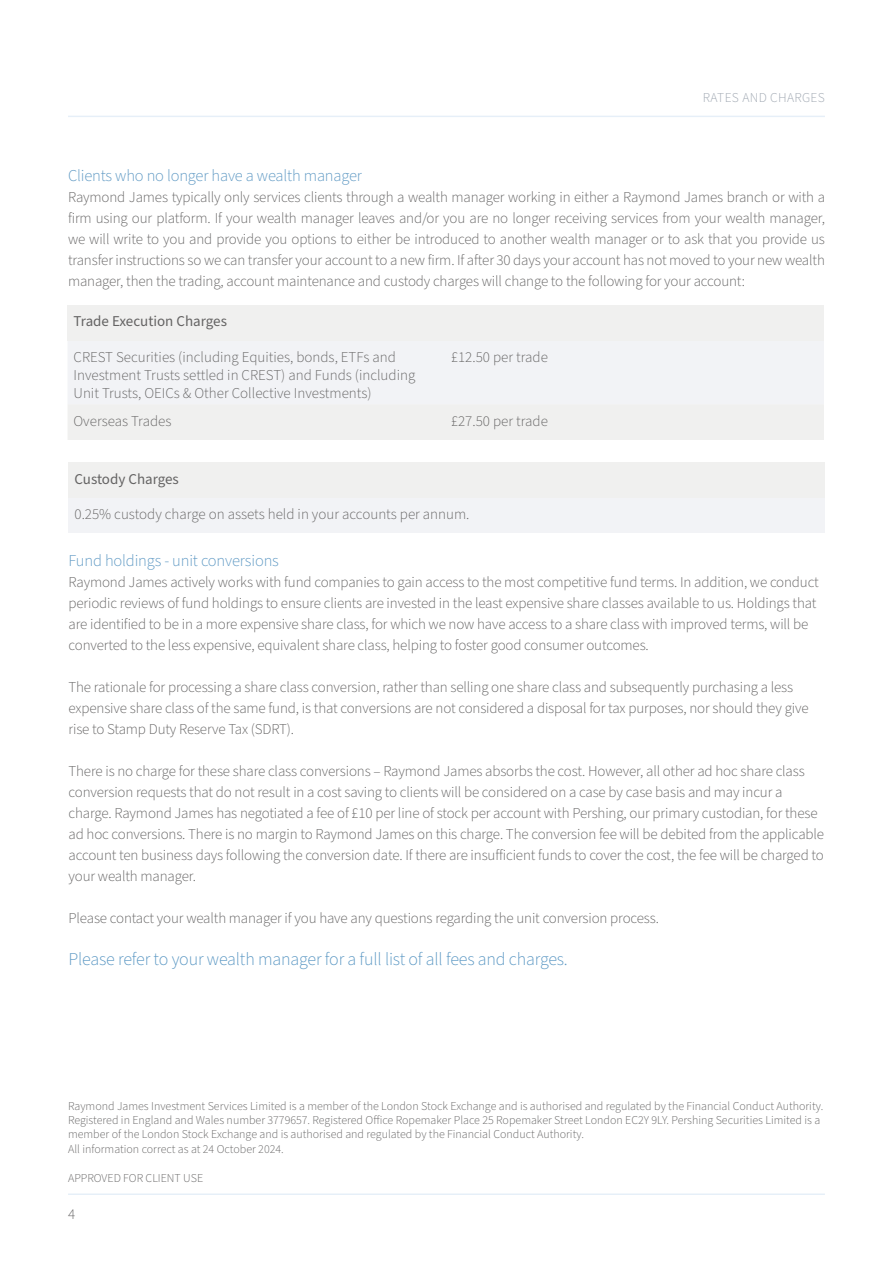
<style>
.page{position:relative;width:893px;height:1263px;background:#fff}
.page>*{position:absolute;margin:0;border:0;box-sizing:border-box;transform-origin:0 0}
.t1{font:300 18px "Source Sans Pro";letter-spacing:-.01em;color:#5a97c3}
.t2{font:300 16.5px "Source Sans Pro";letter-spacing:-.01em;color:#5d98c3}
.t3{font:300 15px/21px "Source Sans Pro";letter-spacing:-.01em;color:#646363}
.t4{font:15px "Source Sans Pro";color:#646363}
.t5{font:300 13.5px "Source Sans Pro";letter-spacing:.025em;color:#9ea6b0}
.t6{font:300 12px/14.4px "Source Sans Pro";color:#646363}
</style>
<div class="page">
<hr style="left:68px;top:116px;width:757px;height:1px;background:#e6eff8">
<hr style="left:68px;top:1193px;width:757px;height:2px;background:#e6eff8">
<div style="left:68px;top:305px;width:756px;height:36px;background:#f0f0ef"></div>
<div style="left:68px;top:341px;width:756px;height:63px;background:#f2f3f6"></div>
<div style="left:68px;top:404px;width:756px;height:36px;background:#f0f0ef"></div>
<div style="left:69px;top:462px;width:756px;height:36px;background:#f0f0ef"></div>
<div style="left:69px;top:498px;width:756px;height:35px;background:#f2f3f6"></div>
<p class="t5" style="left:703px;top:88px;width:124px">RATES AND CHARGES</p>
<p class="t2" style="left:68px;top:164px;width:296px">Clients who no longer have a wealth manager</p>
<p class="t3" style="left:68px;top:187px;width:758px;text-align:justify">Raymond James typically only services clients through a wealth manager working in either a Raymond James branch or with a firm using our platform. If your wealth manager leaves and/or you are no longer receiving services from your wealth manager, we will write to you and provide you options to either be introduced to another wealth manager or to ask that you provide us transfer instructions so we can transfer your account to a new firm. If after 30 days your account has not moved to your new wealth manager, then the trading, account maintenance and custody charges will change to the following for your account:</p>
<p class="t4" style="left:74px;top:311px;width:155px">Trade Execution Charges</p>
<p class="t3" style="left:74px;top:349px;width:343px;line-height:18px">CREST Securities (including Equities, bonds, ETFs and<br>Investment Trusts settled in CREST) and Funds (including<br>Unit Trusts, OEICs &amp; Other Collective Investments)</p>
<p class="t3" style="left:451px;top:347px;width:98px">£12.50 per trade</p>
<p class="t3" style="left:74px;top:411px;width:99px">Overseas Trades</p>
<p class="t3" style="left:451px;top:411px;width:98px">£27.50 per trade</p>
<p class="t4" style="left:75px;top:469px;width:106px">Custody Charges</p>
<p class="t3" style="left:75px;top:504px;width:396px">0.25% custody charge on assets held in your accounts per annum.</p>
<p class="t2" style="left:69px;top:550px;width:212px">Fund holdings - unit conversions</p>
<p class="t3" style="left:69px;top:572px;width:752px">Raymond James actively works with fund companies to gain access to the most competitive fund terms. In addition, we conduct periodic reviews of fund holdings to ensure clients are invested in the least expensive share classes available to us. Holdings that are identified to be in a more expensive share class, for which we now have access to a share class with improved terms, will be converted to the less expensive, equivalent share class, helping to foster good consumer outcomes.</p>
<p class="t3" style="left:69px;top:677px;width:742px">The rationale for processing a share class conversion, rather than selling one share class and subsequently purchasing a less expensive share class of the same fund, is that conversions are not considered a disposal for tax purposes, nor should they give rise to Stamp Duty Reserve Tax (SDRT).</p>
<p class="t3" style="left:69px;top:761px;width:757px">There is no charge for these share class conversions – Raymond James absorbs the cost. However, all other ad hoc share class conversion requests that do not result in a cost saving to clients will be considered on a case by case basis and may incur a charge. Raymond James has negotiated a fee of £10 per line of stock per account with Pershing, our primary custodian, for these ad hoc conversions. There is no margin to Raymond James on this charge. The conversion fee will be debited from the applicable account ten business days following the conversion date. If there are insufficient funds to cover the cost, the fee will be charged to your wealth manager.</p>
<p class="t3" style="left:69px;top:908px;width:592px">Please contact your wealth manager if you have any questions regarding the unit conversion process.</p>
<p class="t1" style="left:69px;top:947px;width:501px">Please refer to your wealth manager for a full list of all fees and charges.</p>
<p class="t6" style="left:68px;top:1099px;width:757px">Raymond James Investment Services Limited is a member of the London Stock Exchange and is authorised and regulated by the Financial Conduct Authority.<br>Registered in England and Wales number 3779657. Registered Office Ropemaker Place 25 Ropemaker Street London EC2Y 9LY. Pershing Securities Limited is a member of the London Stock Exchange and is authorised and regulated by the Financial Conduct Authority.<br>All information correct as at 24 October 2024.</p>
<p class="t6" style="left:68px;top:1171px;width:137px">APPROVED FOR CLIENT USE</p>
<p class="t3" style="left:68px;top:1204px;width:9px">4</p>
</div>
